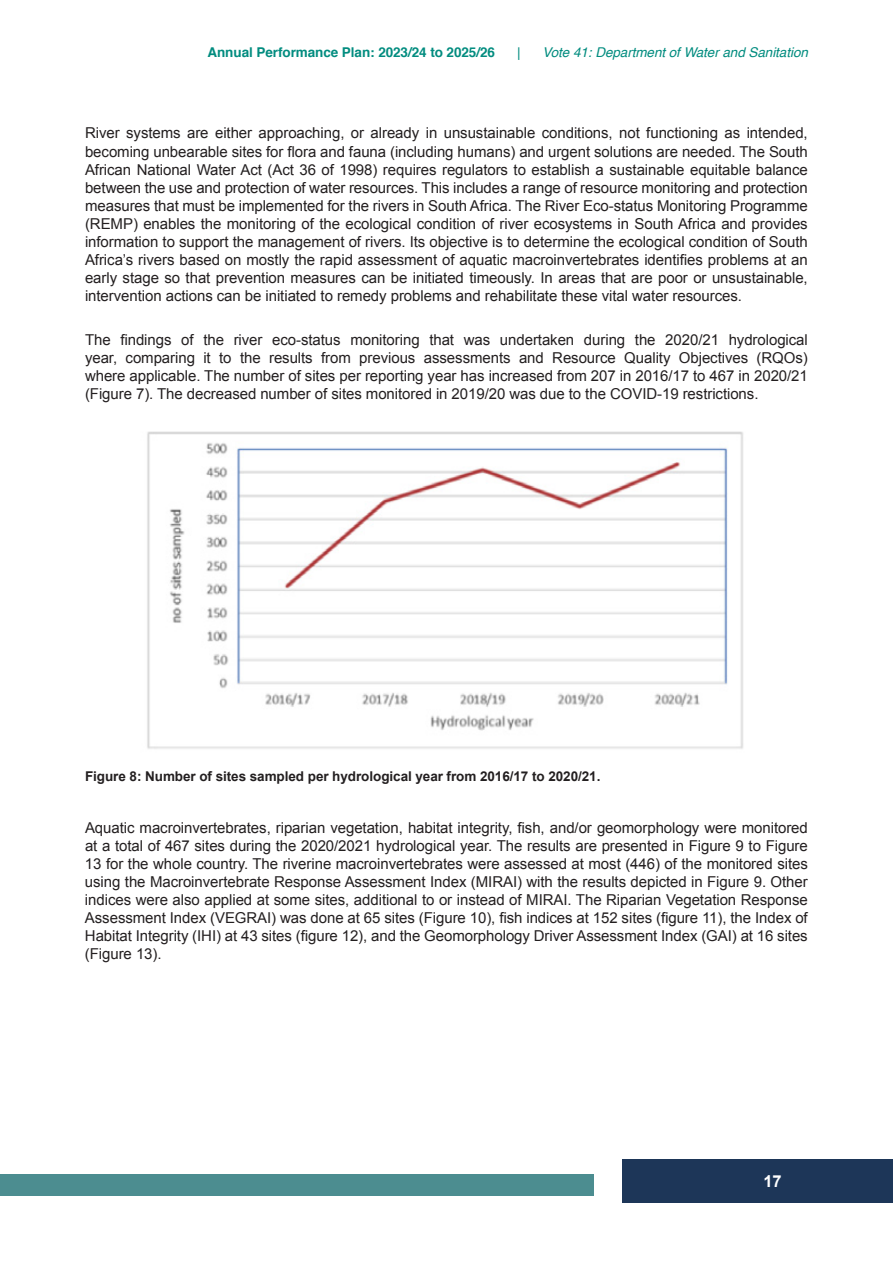
<style>
.page{position:relative;width:893px;height:1263px;background:#fff}
.page>*{position:absolute;margin:0;border:0;box-sizing:border-box;transform-origin:0 0}
.t1{font:700 16.5px "Arial";color:#fff}
.t2{font:15px/18px "Arial";letter-spacing:-.005em;color:#231f20;text-align:justify}
.t3{font:700 13.5px "Arial";letter-spacing:-.005em;color:#231f20}
.t4{font:700 13.5px "Helvetica";letter-spacing:-.005em;color:#028c7f}
.t5{font:italic 13.5px "Helvetica";letter-spacing:-.005em;color:#028c7f}
.t6{font:13.5px "Arial";color:#028c7f}
</style>
<div class="page">
<div style="left:0;top:1174px;width:594px;height:7px;background:#4c8d90"></div>
<div style="left:0;top:1180px;width:594px;height:8px;background:#4c8d90"></div>
<div style="left:0;top:1188px;width:594px;height:7px;background:#4c8d90"></div>
<div style="left:815px;top:1159px;width:78px;height:43px;background:#1d3658"></div>
<div style="left:622px;top:1159px;width:131px;height:43px;background:#1d3658"></div>
<div style="left:730px;top:1159px;width:85px;height:43px;background:#1d3658"></div>
<img style="left:147px;top:431px;width:596px;height:318px">
<p class="t4" style="left:207px;top:41px;width:289px">Annual Performance Plan: 2023/24 to 2025/26</p>
<p class="t6" style="left:517px;top:43px;width:5px">|</p>
<p class="t5" style="left:543px;top:41px;width:267px">Vote 41: Department of Water and Sanitation</p>
<p class="t2" style="left:85px;top:124px;width:724px">River systems are either approaching, or already in unsustainable conditions, not functioning as intended, becoming unbearable sites for flora and fauna (including humans) and urgent solutions are needed. The South African National Water Act (Act 36 of 1998) requires regulators to establish a sustainable equitable balance between the use and protection of water resources. This includes a range of resource monitoring and protection measures that must be implemented for the rivers in South Africa. The River Eco-status Monitoring Programme (REMP) enables the monitoring of the ecological condition of river ecosystems in South Africa and provides information to support the management of rivers. Its objective is to determine the ecological condition of South Africa’s rivers based on mostly the rapid assessment of aquatic macroinvertebrates identifies problems at an early stage so that prevention measures can be initiated timeously. In areas that are poor or unsustainable, intervention actions can be initiated to remedy problems and rehabilitate these vital water resources.</p>
<p class="t2" style="left:85px;top:331px;width:724px">The findings of the river eco-status monitoring that was undertaken during the 2020/21 hydrological year, comparing it to the results from previous assessments and Resource Quality Objectives (RQOs) where applicable. The number of sites per reporting year has increased from 207 in 2016/17 to 467 in 2020/21 (Figure 7). The decreased number of sites monitored in 2019/20 was due to the COVID-19 restrictions.</p>
<p class="t3" style="left:85px;top:767px;width:517px">Figure 8: Number of sites sampled per hydrological year from 2016/17 to 2020/21.</p>
<p class="t2" style="left:85px;top:819px;width:724px">Aquatic macroinvertebrates, riparian vegetation, habitat integrity, fish, and/or geomorphology were monitored at a total of 467 sites during the 2020/2021 hydrological year. The results are presented in Figure 9 to Figure 13 for the whole country. The riverine macroinvertebrates were assessed at most (446) of the monitored sites using the Macroinvertebrate Response Assessment Index (MIRAI) with the results depicted in Figure 9. Other indices were also applied at some sites, additional to or instead of MIRAI. The Riparian Vegetation Response Assessment Index (VEGRAI) was done at 65 sites (Figure 10), fish indices at 152 sites (figure 11), the Index of Habitat Integrity (IHI) at 43 sites (figure 12), and the Geomorphology Driver Assessment Index (GAI) at 16 sites (Figure 13).</p>
<p class="t1" style="left:763px;top:1170px;width:20px">17</p>
</div>
